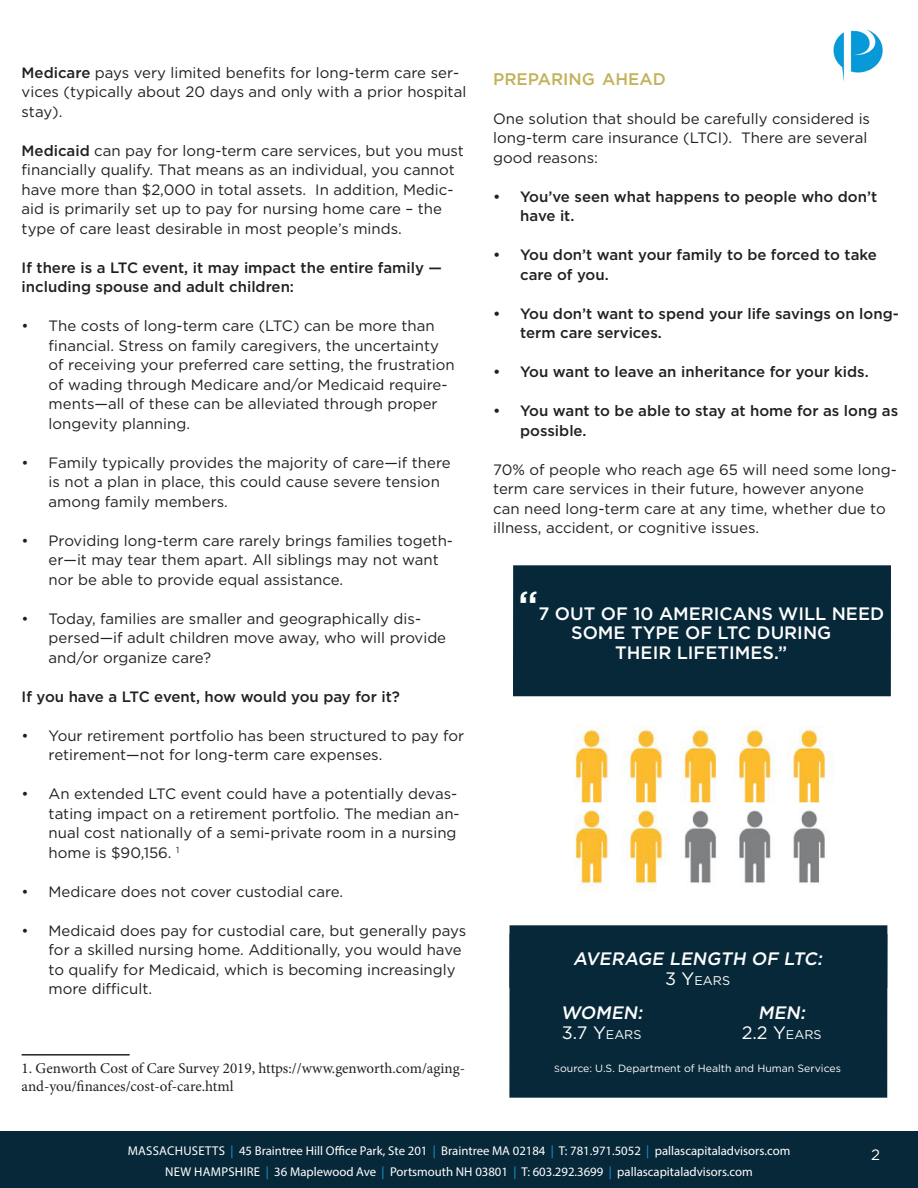
<style>
.page{position:relative;width:918px;height:1188px;background:#fff}
.page>*{position:absolute;margin:0;border:0;box-sizing:border-box;transform-origin:0 0}
.t1{font:500 40.5px "Gotham";color:#fff}
.t2{font:500 18px "Gotham";color:#fff}
.t3{font:italic 500 18px/19.5px "Gotham";color:#fff}
.t4{font:500 16.8px "Gotham";color:#c2b259}
.t5{font:15px/19.5px "Gotham";color:#231f20}
.t6{font:500 15px/19.5px "Gotham";color:#231f20}
.t7{font:15px/18px "Minion Pro";letter-spacing:-.005em;color:#231f20}
.t8{font:15px "Gotham";color:#fff}
.t9{font:12.75px "Myriad Pro";color:#fff}
.t10{font:12.6px "Gotham";color:#fff}
.t11{font:10.5px "Gotham";color:#fff}
.s1{font-weight:500}
.s2{font-size:18px}
.s3{font-weight:400;font-style:normal}
.s4{font-weight:400;font-style:normal;font-size:12.6px}
.s5{font-size:9px}
.s6{color:#179ad7}
</style>
<div class="page">
<div style="left:0;top:1132px;width:918px;height:56px;background:#072839"></div>
<img style="left:833px;top:29px;width:50px;height:53px">
<div style="left:513px;top:565px;width:378px;height:131px;background:#072839"></div>
<hr style="left:22px;top:1054px;width:108px;height:2px;background:#231f20">
<img style="left:574px;top:726px;width:259px;height:166px">
<div style="left:509px;top:925px;width:378px;height:173px;background:#072839"></div>
<p class="t5" style="left:22px;top:63px;width:446px"><span class="s1">Medicare</span> pays very limited benefits for long-term care ser&shy;vices (typically about 20 days and only with a prior hospital stay).</p>
<p class="t5" style="left:22px;top:141px;width:444px"><span class="s1">Medicaid</span> can pay for long-term care services, but you must financially qualify. That means as an individual, you cannot have more than $2,000 in total assets. In addition, Medic&shy;aid is primarily set up to pay for nursing home care – the type of care least desirable in most people’s minds.</p>
<p class="t6" style="left:22px;top:258px;width:422px">If there is a LTC event, it may impact the entire family — including spouse and adult children:</p>
<p class="t5" style="left:49px;top:317px;width:408px;text-indent:-27px">• The costs of long-term care (LTC) can be more than financial. Stress on family caregivers, the uncertainty of receiving your preferred care setting, the frustration of wading through Medicare and/or Medicaid require&shy;ments—all of these can be alleviated through proper longevity planning.</p>
<p class="t5" style="left:49px;top:453px;width:404px;text-indent:-27px">• Family typically provides the majority of care—if there is not a plan in place, this could cause severe tension among family members.</p>
<p class="t5" style="left:49px;top:531px;width:406px;text-indent:-27px">• Providing long-term care rarely brings families togeth&shy;er—it may tear them apart. All siblings may not want nor be able to provide equal assistance.</p>
<p class="t5" style="left:49px;top:609px;width:399px;text-indent:-27px">• Today, families are smaller and geographically dis&shy;persed—if adult children move away, who will provide and/or organize care?</p>
<p class="t6" style="left:22px;top:687px;width:380px">If you have a LTC event, how would you pay for it?</p>
<p class="t5" style="left:49px;top:726px;width:417px;text-indent:-27px">• Your retirement portfolio has been structured to pay for retirement—not for long-term care expenses.</p>
<p class="t5" style="left:49px;top:785px;width:413px;text-indent:-27px">• An extended LTC event could have a potentially devas&shy;tating impact on a retirement portfolio. The median an&shy;nual cost nationally of a semi-private room in a nursing home is $90,156. <sup>1</sup></p>
<p class="t5" style="left:22px;top:882px;width:323px">• Medicare does not cover custodial care.</p>
<p class="t5" style="left:49px;top:921px;width:419px;text-indent:-27px">• Medicaid does pay for custodial care, but generally pays for a skilled nursing home. Additionally, you would have to qualify for Medicaid, which is becoming increasingly more difficult.</p>
<p class="t7" style="left:22px;top:1060px;width:445px">1. Genworth Cost of Care Survey 2019, https://www.genworth.com/aging&shy;and-you/finances/cost-of-care.html</p>
<p class="t4" style="left:493px;top:71px;width:174px">PREPARING AHEAD</p>
<p class="t5" style="left:493px;top:110px;width:378px">One solution that should be carefully considered is long-term care insurance (LTCI). There are several good reasons:</p>
<p class="t6" style="left:520px;top:188px;width:359px;text-indent:-27px">• You’ve seen what happens to people who don’t have it.</p>
<p class="t6" style="left:520px;top:246px;width:358px;text-indent:-27px">• You don’t want your family to be forced to take care of you.</p>
<p class="t6" style="left:520px;top:305px;width:380px;text-indent:-27px">• You don’t want to spend your life savings on long&shy;term care services.</p>
<p class="t6" style="left:493px;top:363px;width:377px">• You want to leave an inheritance for your kids.</p>
<p class="t6" style="left:520px;top:402px;width:380px;text-indent:-27px">• You want to be able to stay at home for as long as possible.</p>
<p class="t5" style="left:493px;top:461px;width:405px">70% of people who reach age 65 will need some long&shy;term care services in their future, however anyone<br>can need long-term care at any time, whether due to illness, accident, or cognitive issues.</p>
<h1 class="t1" style="left:518px;top:588px;width:22px">“</h1>
<p class="t2" style="left:539px;top:606px;width:347px">7 OUT OF 10 AMERICANS WILL NEED</p>
<p class="t2" style="left:571px;top:625px;width:262px">SOME TYPE OF LTC DURING</p>
<p class="t2" style="left:615px;top:645px;width:173px">THEIR LIFETIMES.”</p>
<p class="t3" style="left:573px;top:950px;width:254px">AVERAGE LENGTH OF LTC:</p>
<p class="t10" style="left:665px;top:975px;width:66px"><span class="s2">3 Y</span>EARS</p>
<p class="t3" style="left:561px;top:1004px;width:86px">WOMEN:<br><span class="s3">3.7 Y</span><span class="s4">EARS</span></p>
<p class="t3" style="left:742px;top:1004px;width:81px;text-align:center">MEN:<br><span class="s3">2.2 Y</span><span class="s4">EARS</span></p>
<p class="t11" style="left:554px;top:1063px;width:288px"><span class="s5">S</span>ource: U.S. Department of Health and Human Services</p>
<p class="t9" style="left:128px;top:1146px;width:664px">MASSACHUSETTS <span class="s6">|</span> 45 Braintree Hill Office Park, Ste 201 <span class="s6">|</span> Braintree MA 02184 <span class="s6">|</span> T: 781.971.5052 <span class="s6">|</span> pallascapitaladvisors.com</p>
<p class="t8" style="left:871px;top:1147px;width:10px">2</p>
<p class="t9" style="left:165px;top:1166px;width:589px">NEW HAMPSHIRE <span class="s6">|</span> 36 Maplewood Ave <span class="s6">|</span> Portsmouth NH 03801 <span class="s6">|</span> T: 603.292.3699 <span class="s6">|</span> pallascapitaladvisors.com</p>
</div>
